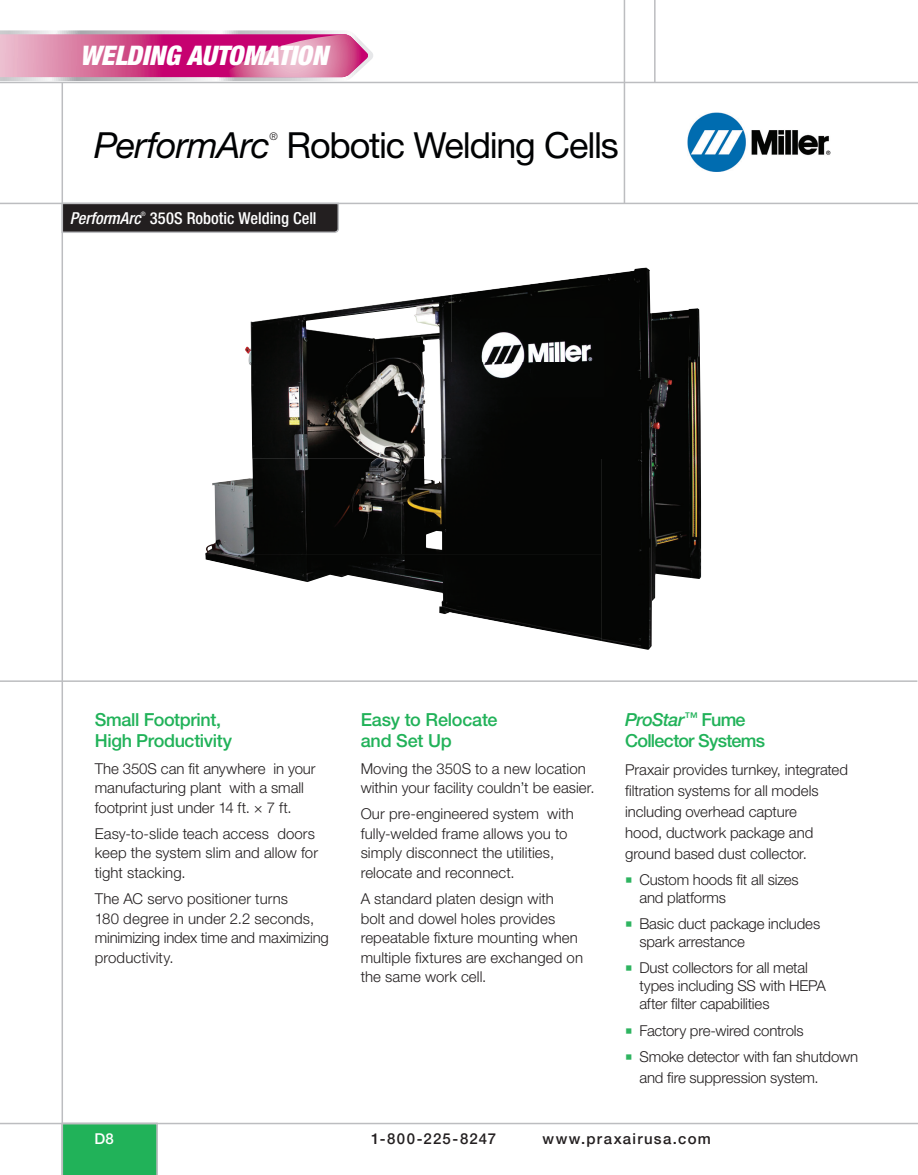
<style>
.page{position:relative;width:918px;height:1175px;background:#fff}
.page>*{position:absolute;margin:0;border:0;box-sizing:border-box;transform-origin:0 0}
.t1{font:36px "Helvetica Neue LT Std";letter-spacing:-.035em;color:#010203}
.t2{font:italic 36px "Helvetica Neue LT Std";letter-spacing:-.025em;color:#010203}
.t3{font:italic 900 condensed 27px "Helvetica Neue LT Std";letter-spacing:-.005em;color:#fff}
.t4{font:500 18px/21px "Helvetica Neue LT Std";letter-spacing:-.025em;color:#21b259}
.t5{font:500 condensed 16.5px "Helvetica Neue LT Std";color:#fff}
.t6{font:italic 500 condensed 16.5px "Helvetica Neue LT Std";letter-spacing:-.005em;color:#fff}
.t7{font:300 15px/19.5px "Helvetica Neue LT Std";letter-spacing:-.005em;color:#231f20}
.t8{font:500 15px "Helvetica Neue LT Pro";letter-spacing:.085em;color:#231f20}
.t9{font:500 15px "Helvetica Neue LT Std";color:#fff}
.t10{font:300 10.5px "Helvetica Neue LT Std";color:#231f20}
.t11{font:6.15px "Helvetica Neue LT Std";color:#fff}
.s1{font-style:italic}
.s2{color:#2eb460}
</style>
<div class="page">
<div style="left:63px;top:1124px;width:95px;height:50px;background:#21b259"></div>
<hr style="left:624px;top:0;width:1px;height:203px;background:#bcbdc0">
<hr style="left:0;top:82px;width:918px;height:1px;background:#bcbdc0">
<hr style="left:654px;top:0;width:2px;height:82px;background:#bcbdc0">
<hr style="left:0;top:1122px;width:918px;height:2px;background:#bcbdc0">
<hr style="left:0;top:203px;width:918px;height:1px;background:#bcbdc0">
<svg style="left:0;top:30px;width:373px;height:51px;background:#d672a3"></svg>
<svg style="left:61px;top:202px;width:279px;height:32px;background:#3e3a3c"></svg>
<hr style="left:62px;top:82px;width:1px;height:1092px;background:#bcbdc0">
<hr style="left:0;top:680px;width:917px;height:2px;background:#bcbdc0">
<img style="left:688px;top:113px;width:143px;height:58px">
<img style="left:251px;top:295px;width:200px;height:163px">
<img style="left:451px;top:267px;width:200px;height:191px">
<img style="left:651px;top:308px;width:50px;height:338px">
<img style="left:245px;top:321px;width:7px;height:87px">
<img style="left:205px;top:458px;width:396px;height:144px">
<img style="left:601px;top:458px;width:50px;height:192px">
<img style="left:439px;top:602px;width:162px;height:39px">
<h2 class="t3" style="left:80px;top:39px;width:249px">WELDING AUTOMATION</h2>
<h1 class="t2" style="left:94px;top:123px;width:178px">PerformArc</h1>
<p class="t10" style="left:269px;top:129px;width:10px">®</p>
<h1 class="t1" style="left:287px;top:123px;width:334px">Robotic Welding Cells</h1>
<p class="t6" style="left:70px;top:208px;width:72px">PerformArc</p>
<p class="t11" style="left:141px;top:210px;width:6px">®</p>
<p class="t5" style="left:150px;top:208px;width:168px">350S Robotic Welding Cell</p>
<p class="t4" style="left:95px;top:709px;width:139px">Small Footprint,<br>High Productivity</p>
<p class="t7" style="left:95px;top:758px;width:222px">The 350S can fit anywhere in your manufacturing plant with a small footprint just under 14 ft. × 7 ft.</p>
<p class="t7" style="left:95px;top:823px;width:225px">Easy-to-slide teach access doors keep the system slim and allow for tight stacking.</p>
<p class="t7" style="left:95px;top:888px;width:235px">The AC servo positioner turns<br>180 degree in under 2.2 seconds, minimizing index time and maximizing productivity.</p>
<p class="t4" style="left:361px;top:709px;width:138px">Easy to Relocate and Set Up</p>
<p class="t7" style="left:361px;top:758px;width:235px">Moving the 350S to a new location within your facility couldn’t be easier.</p>
<p class="t7" style="left:361px;top:804px;width:215px">Our pre-engineered system with fully-welded frame allows you to simply disconnect the utilities, relocate and reconnect.</p>
<p class="t7" style="left:361px;top:888px;width:224px">A standard platen design with<br>bolt and dowel holes provides repeatable fixture mounting when multiple fixtures are exchanged on the same work cell.</p>
<p class="t4" style="left:625px;top:709px;width:141px"><span class="s1">ProStar</span><sup>™</sup> Fume<br>Collector Systems</p>
<p class="t7" style="left:625px;top:759px;width:224px;line-height:21px">Praxair provides turnkey, integrated filtration systems for all models including overhead capture<br>hood, ductwork package and ground based dust collector.</p>
<p class="t7" style="left:639px;top:870px;width:161px;line-height:18px;text-indent:-14px"><span class="s2">○</span> Custom hoods fit all sizes and platforms</p>
<p class="t7" style="left:639px;top:914px;width:182px;line-height:18px;text-indent:-14px"><span class="s2">○</span> Basic duct package includes spark arrestance</p>
<p class="t7" style="left:639px;top:958px;width:188px;line-height:18px;text-indent:-14px"><span class="s2">○</span> Dust collectors for all metal types including SS with HEPA after filter capabilities</p>
<p class="t7" style="left:625px;top:1020px;width:180px"><span class="s2">○</span> Factory pre-wired controls</p>
<p class="t7" style="left:639px;top:1045px;width:220px;line-height:21px;text-indent:-14px"><span class="s2">○</span> Smoke detector with fan shutdown and fire suppression system.</p>
<p class="t9" style="left:95px;top:1129px;width:21px">D8</p>
<p class="t8" style="left:371px;top:1129px;width:127px">1-800-225-8247</p>
<p class="t8" style="left:542px;top:1129px;width:170px">www.praxairusa.com</p>
</div>
